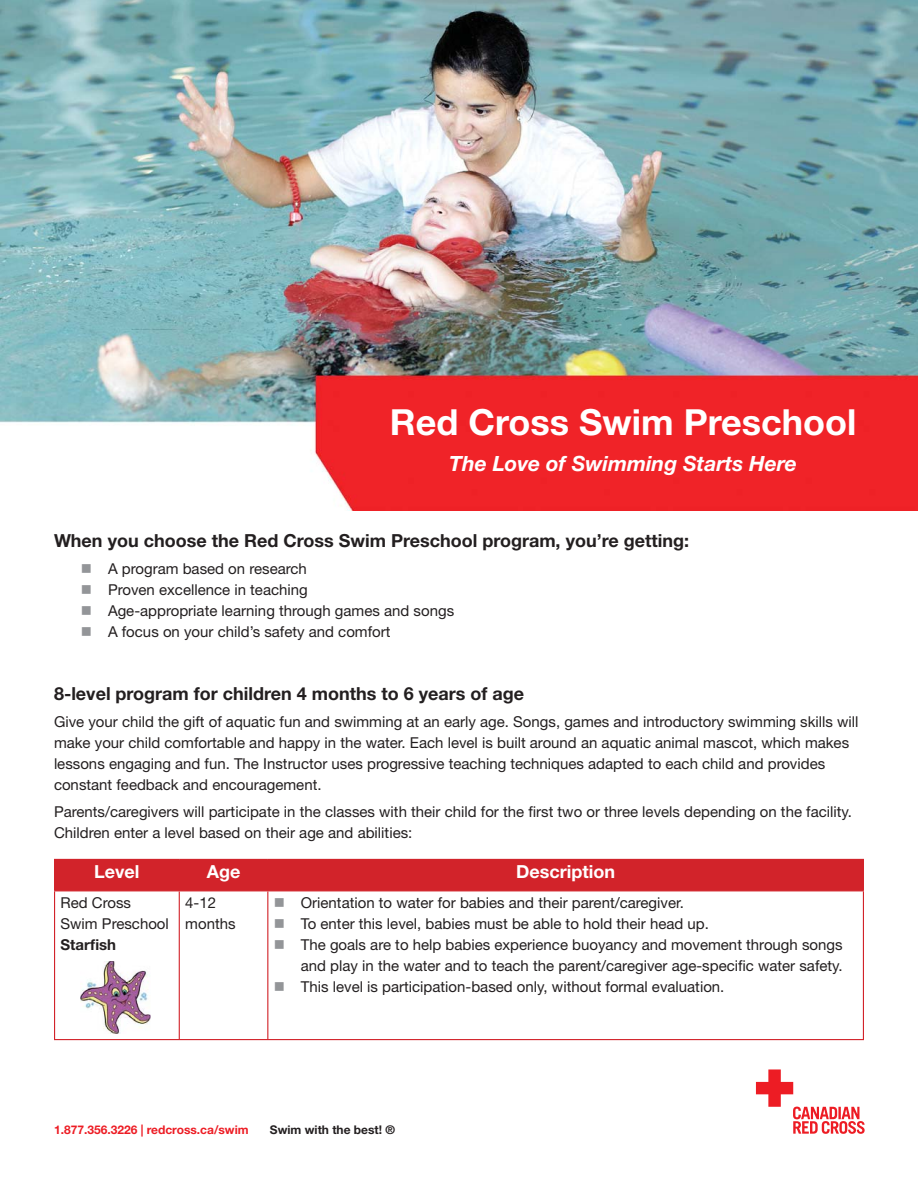
<style>
.page{position:relative;width:918px;height:1188px;background:#fff}
.page>*{position:absolute;margin:0;border:0;box-sizing:border-box;transform-origin:0 0}
.t1{font:700 36px "Helvetica Neue LT Std";color:#fff}
.t2{font:italic 700 21px "Helvetica Neue LT Std";color:#fff}
.t3{font:700 18px "Helvetica Neue LT Std";color:#231f20}
.t4{font:700 18px "Helvetica Neue LT Std";color:#fff}
.t5{font:15px/21px "Helvetica Neue LT Std";color:#231f20}
.t6{font:700 15px "Helvetica Neue LT Std";color:#231f20}
.t7{font:700 12px "Helvetica Neue LT Std";color:#ed1c24}
.t8{font:700 12px "Helvetica Neue LT Std";color:#231f20}
</style>
<div class="page">
<img style="left:0;top:0;width:918px;height:510px">
<div style="left:55px;top:860px;width:808px;height:30px;background:#d2232a"></div>
<hr style="left:54px;top:859px;width:125px;height:1px;background:#d2232a">
<hr style="left:54px;top:860px;width:1px;height:30px;background:#d2232a">
<hr style="left:179px;top:859px;width:89px;height:1px;background:#d2232a">
<hr style="left:179px;top:860px;width:1px;height:30px;background:#d2232a">
<hr style="left:268px;top:859px;width:596px;height:1px;background:#d2232a">
<hr style="left:267px;top:860px;width:1px;height:30px;background:#d2232a">
<hr style="left:863px;top:860px;width:1px;height:30px;background:#d2232a">
<hr style="left:54px;top:890px;width:125px;height:1px;background:#d2232a">
<hr style="left:54px;top:891px;width:1px;height:148px;background:#d2232a">
<hr style="left:179px;top:890px;width:89px;height:1px;background:#d2232a">
<hr style="left:179px;top:891px;width:1px;height:148px;background:#d2232a">
<hr style="left:268px;top:890px;width:596px;height:1px;background:#d2232a">
<hr style="left:267px;top:891px;width:1px;height:148px;background:#d2232a">
<hr style="left:863px;top:891px;width:1px;height:148px;background:#d2232a">
<hr style="left:54px;top:1039px;width:810px;height:1px;background:#d2232a">
<svg style="left:755px;top:1069px;width:110px;height:65px"></svg>
<img style="left:80px;top:961px;width:70px;height:72px">
<h1 class="t1" style="left:390px;top:409px;width:468px">Red Cross Swim Preschool</h1>
<h2 class="t2" style="left:449px;top:451px;width:349px">The Love of Swimming Starts Here</h2>
<p class="t3" style="left:54px;top:534px;width:637px">When you choose the Red Cross Swim Preschool program, you’re getting:</p>
<p class="t5" style="left:108px;top:559px;width:348px">A program based on research<br>Proven excellence in teaching<br>Age-appropriate learning through games and songs A focus on your child’s safety and comfort</p>
<p class="t3" style="left:54px;top:687px;width:472px">8-level program for children 4 months to 6 years of age</p>
<p class="t5" style="left:54px;top:712px;width:806px">Give your child the gift of aquatic fun and swimming at an early age. Songs, games and introductory swimming skills will make your child comfortable and happy in the water. Each level is built around an aquatic animal mascot, which makes lessons engaging and fun. The Instructor uses progressive teaching techniques adapted to each child and provides constant feedback and encouragement.</p>
<p class="t5" style="left:54px;top:802px;width:800px">Parents/caregivers will participate in the classes with their child for the first two or three levels depending on the facility.<br>Children enter a level based on their age and abilities:</p>
<p class="t4" style="left:94px;top:865px;width:47px">Level</p>
<p class="t4" style="left:207px;top:865px;width:35px">Age</p>
<p class="t4" style="left:516px;top:865px;width:100px">Description</p>
<p class="t5" style="left:61px;top:893px;width:110px">Red Cross<br>Swim Preschool</p>
<p class="t6" style="left:61px;top:939px;width:57px">Starfish</p>
<p class="t5" style="left:185px;top:893px;width:52px">4-12 months</p>
<p class="t5" style="left:301px;top:893px;width:543px">Orientation to water for babies and their parent/caregiver.<br>To enter this level, babies must be able to hold their head up.<br>The goals are to help babies experience buoyancy and movement through songs and play in the water and to teach the parent/caregiver age-specific water safety.<br>This level is participation-based only, without formal evaluation.</p>
<p class="t7" style="left:54px;top:1125px;width:196px">1.877.356.3226 | redcross.ca/swim</p>
<p class="t8" style="left:270px;top:1125px;width:127px">Swim with the best! ®</p>
</div>
